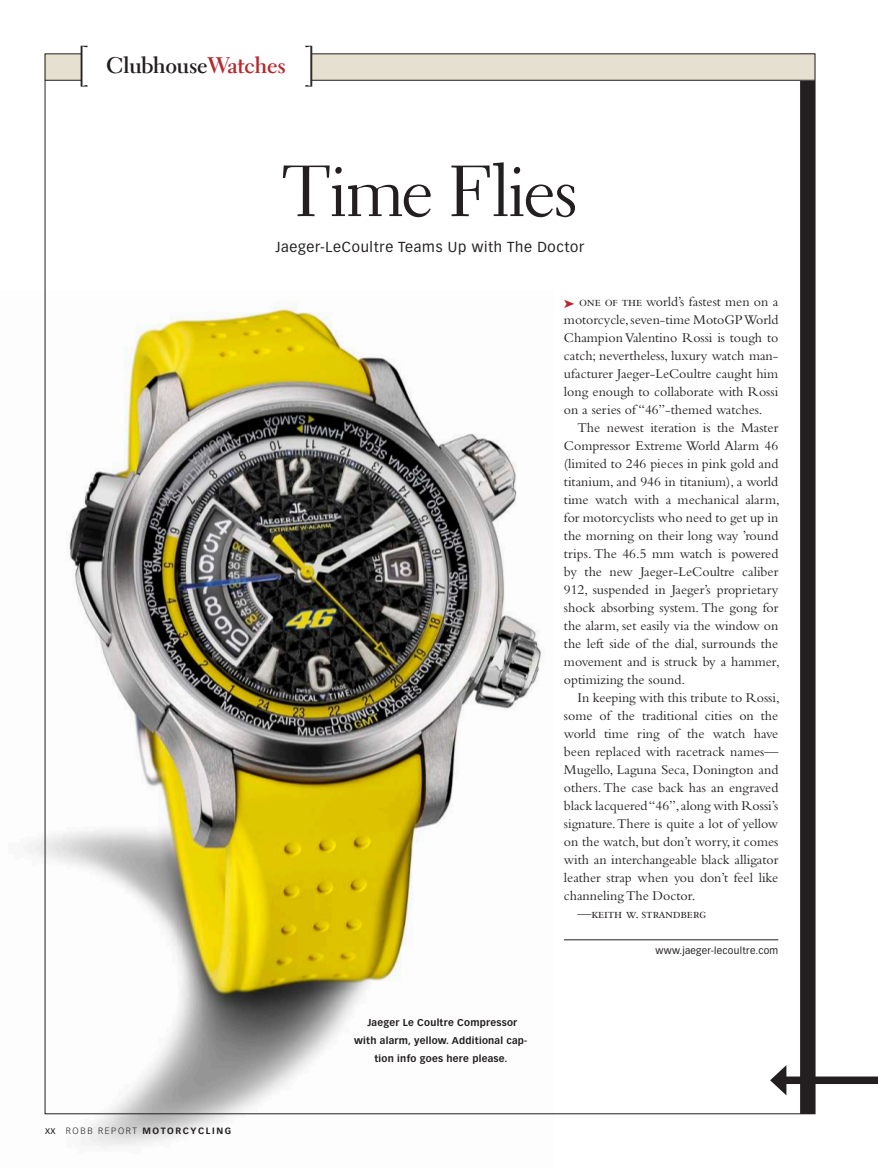
<style>
.page{position:relative;width:878px;height:1168px;background:#fff}
.page>*{position:absolute;margin:0;border:0;box-sizing:border-box;transform-origin:0 0}
.CL_Headline{font:72px "Electra LH";letter-spacing:-.045em;color:#231f20}
.t1{font:43.5px "Electra LH";color:#231f20}
.t2{font:700 22.5px "Electra LH";letter-spacing:-.015em;color:#231f20}
.CL_deck{font:14.25px "Vectora LH";letter-spacing:.05em;color:#231f20}
.Body_Copy_9_3pt{font:13.95px/18px "Bembo";color:#231f20;text-align:justify}
.Body_Copy_9_3pt-2{font:13.95px "Bembo SC";letter-spacing:-.02em;color:#231f20}
.CL_caption_info{font:700 9.75px/18px "Vectora LH";letter-spacing:.025em;color:#231f20;text-align:center}
.source_info{font:9.75px "Vectora LH";letter-spacing:.03em;color:#231f20}
.t3{font:700 9px "Vectora LH";letter-spacing:.175em;color:#231f20}
.s1{color:#b7282e}
.s2{font-weight:400;font-size:9.75px}
.s3{font-weight:300}
.s4{font-family:"Bembo SC"}
</style>
<div class="page">
<div style="left:800px;top:80px;width:15px;height:1034px;background:#231f20"></div>
<img style="left:23px;top:292px;width:530px;height:856px">
<div style="left:45px;top:54px;width:770px;height:26px;background:#e6e0d1"></div>
<hr style="left:45px;top:80px;width:770px;height:1px;background:#231f20">
<div style="left:82px;top:53px;width:230px;height:29px;background:#fff"></div>
<hr style="left:564px;top:939px;width:214px;height:1px;background:#231f20">
<div style="left:780px;top:1076px;width:98px;height:8px;background:#231f20"></div>
<svg style="left:770px;top:1065px;width:16px;height:30px"></svg>
<p class="t1" style="left:76px;top:35px;width:16px">[</p>
<p class="t2" style="left:106px;top:51px;width:181px">Clubhouse<span class="s1">Watches</span></p>
<p class="t1" style="left:302px;top:35px;width:16px">]</p>
<p class="CL_Headline" style="left:282px;top:147px;width:297px">Time Flies</p>
<p class="CL_deck" style="left:275px;top:239px;width:310px">Jaeger-LeCoultre Teams Up with The Doctor</p>
<p class="t3" style="left:45px;top:1125px;width:188px"><span class="s2">xx</span> <span class="s3">ROBB REPORT</span> MOTORCYCLING</p>
<p class="CL_caption_info" style="left:354px;top:1014px;width:175px">Jaeger Le Coultre Compressor with alarm, yellow. Additional cap&shy;tion info goes here please.</p>
<p class="Body_Copy_9_3pt" style="left:564px;top:292px;width:216px"><span class="s1">➤</span> <span class="s4">one of the</span> world’s fastest men on a motorcycle, seven-time MotoGP World Champion Valentino Rossi is tough to catch; nevertheless, luxury watch man&shy;ufacturer Jaeger-LeCoultre caught him long enough to collaborate with Rossi on a series of “46”-themed watches.</p>
<p class="Body_Copy_9_3pt" style="left:564px;top:418px;width:217px;text-indent:14px">The newest iteration is the Master Compressor Extreme World Alarm 46 (limited to 246 pieces in pink gold and titanium, and 946 in titanium), a world time watch with a mechanical alarm, for motorcyclists who need to get up in the morning on their long way ’round trips. The 46.5 mm watch is powered by the new Jaeger-LeCoultre caliber 912, suspended in Jaeger’s proprietary shock absorbing system. The gong for the alarm, set easily via the window on the left side of the dial, surrounds the movement and is struck by a hammer, optimizing the sound.</p>
<p class="Body_Copy_9_3pt" style="left:564px;top:688px;width:217px;text-indent:14px">In keeping with this tribute to Rossi, some of the traditional cities on the world time ring of the watch have been replaced with racetrack names— Mugello, Laguna Seca, Donington and others. The case back has an engraved black lacquered “46”, along with Rossi’s signature. There is quite a lot of yellow on the watch, but don’t worry, it comes with an interchangeable black alligator leather strap when you don’t feel like channeling The Doctor.</p>
<p class="Body_Copy_9_3pt-2" style="left:577px;top:906px;width:130px">—keith w. strandberg</p>
<p class="source_info" style="left:655px;top:945px;width:124px">www.jaeger-lecoultre.com</p>
</div>
